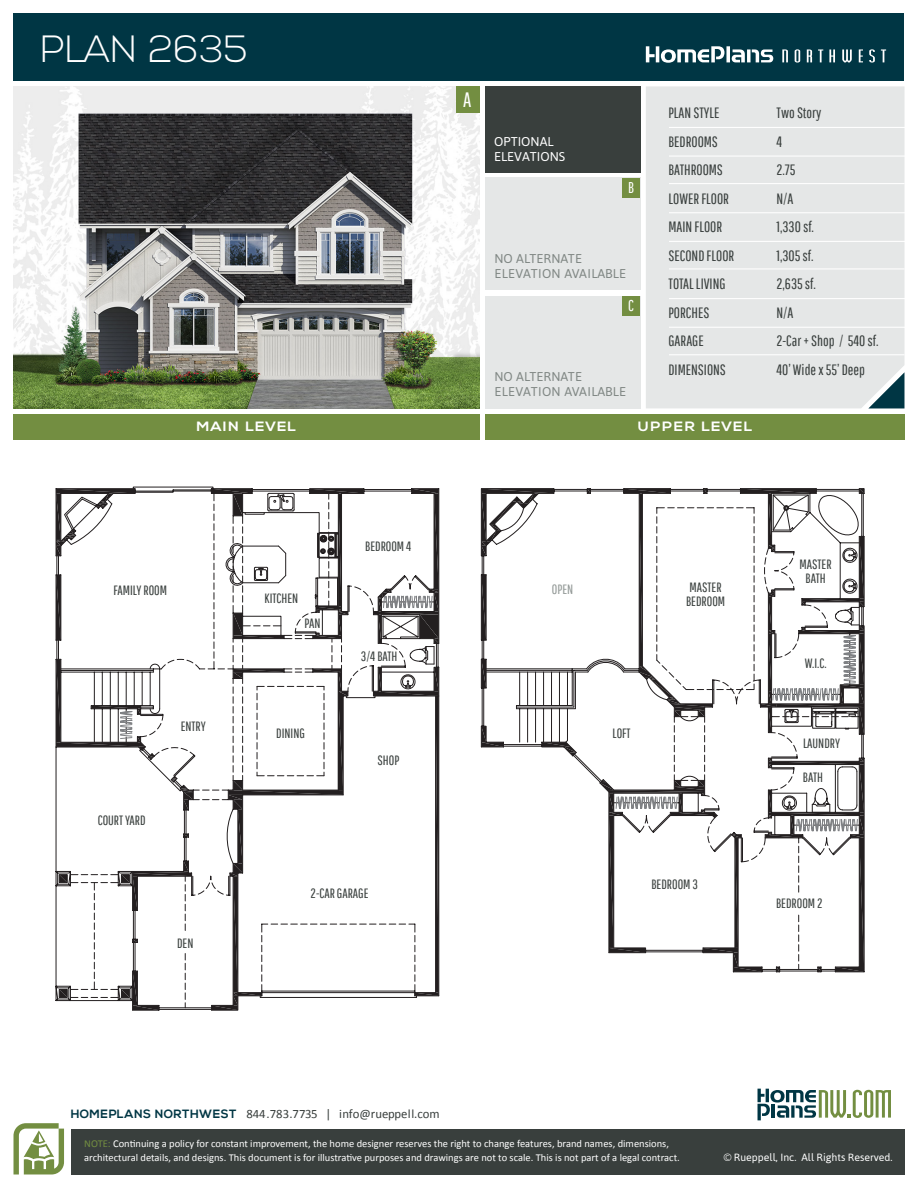
<style>
.page{position:relative;width:918px;height:1188px;background:#fff}
.page>*{position:absolute;margin:0;border:0;box-sizing:border-box;transform-origin:0 0}
.t1{font:300 37.95px "Nexa";color:#fff}
.t2{font:20.85px "Pathway Gothic One";color:#fff}
.t3{font:15.6px "Pathway Gothic One";color:#fff}
.t4{font:15px "Pathway Gothic One";color:#393f3d}
.t5{font:13.5px/13.5px "Pathway Gothic One";color:#393f3d}
.t6{font:700 13.5px "Nexa";letter-spacing:.09em;color:#fff;scale:1.11 1}
.t7{font:700 13.5px "Nexa";letter-spacing:.06em;color:#fff;scale:1.11 1}
.t8{font:13.5px "Pathway Gothic One";color:#939997}
.t9{font:12.75px "Calibri";color:#393f3d}
.t10{font:12.75px "Asap";letter-spacing:.02em;color:#808784}
.t11{font:12.75px "Asap";color:#808784}
.t12{font:12.75px "Asap";color:#fff}
.t13{font:10.5px/13.5px "Calibri";color:#fff}
.t14{font:10.5px "Asap";color:#fff}
.s1{font-family:"Nexa";font-weight:700;font-size:12px;color:#003644}
.s2{color:#738e41}
</style>
<div class="page">
<div style="left:14px;top:14px;width:890px;height:67px;background:#003644"></div>
<div style="left:71px;top:1129px;width:833px;height:45px;background:#393f3d"></div>
<svg style="left:14px;top:1123px;width:50px;height:52px"></svg>
<svg style="left:758px;top:1089px;width:133px;height:31px"></svg>
<div style="left:485px;top:177px;width:155px;height:113px;background:#e5e7e7"></div>
<div style="left:485px;top:296px;width:155px;height:113px;background:#e5e7e7"></div>
<img style="left:14px;top:86px;width:466px;height:322px">
<div style="left:485px;top:86px;width:155px;height:87px;background:#393f3d"></div>
<div style="left:456px;top:86px;width:23px;height:27px;background:#738e41"></div>
<div style="left:622px;top:178px;width:18px;height:20px;background:#738e41"></div>
<div style="left:646px;top:86px;width:258px;height:322px;background:#e5e7e7"></div>
<hr style="left:669px;top:127px;width:240px;height:1px;background:#fff">
<hr style="left:669px;top:156px;width:240px;height:1px;background:#fff">
<hr style="left:669px;top:183px;width:236px;height:1px;background:#fff">
<svg style="left:868px;top:372px;width:36px;height:36px"></svg>
<hr style="left:669px;top:212px;width:240px;height:1px;background:#fff">
<hr style="left:669px;top:241px;width:240px;height:1px;background:#fff">
<hr style="left:669px;top:268px;width:236px;height:1px;background:#fff">
<hr style="left:669px;top:298px;width:240px;height:1px;background:#fff">
<hr style="left:669px;top:327px;width:240px;height:1px;background:#fff">
<hr style="left:669px;top:354px;width:236px;height:1px;background:#fff">
<div style="left:622px;top:296px;width:18px;height:19px;background:#738e41"></div>
<div style="left:485px;top:414px;width:419px;height:25px;background:#738e41"></div>
<div style="left:14px;top:414px;width:466px;height:25px;background:#738e41"></div>
<svg style="left:818px;top:49px;width:5px;height:13px"></svg>
<svg style="left:842px;top:49px;width:10px;height:13px"></svg>
<svg style="left:869px;top:49px;width:6px;height:14px"></svg>
<svg style="left:795px;top:49px;width:5px;height:14px"></svg>
<svg style="left:807px;top:49px;width:5px;height:13px"></svg>
<svg style="left:829px;top:49px;width:6px;height:13px"></svg>
<svg style="left:859px;top:49px;width:4px;height:13px"></svg>
<svg style="left:782px;top:49px;width:6px;height:13px"></svg>
<svg style="left:881px;top:49px;width:5px;height:13px"></svg>
<svg style="left:646px;top:46px;width:127px;height:17px"></svg>
<svg style="left:481px;top:488px;width:384px;height:305px"></svg>
<svg style="left:567px;top:513px;width:19px;height:280px"></svg>
<svg style="left:481px;top:489px;width:73px;height:67px"></svg>
<svg style="left:481px;top:575px;width:5px;height:65px"></svg>
<svg style="left:481px;top:659px;width:5px;height:29px"></svg>
<svg style="left:481px;top:726px;width:22px;height:21px"></svg>
<svg style="left:542px;top:742px;width:34px;height:14px"></svg>
<svg style="left:586px;top:489px;width:278px;height:483px"></svg>
<svg style="left:616px;top:635px;width:242px;height:196px"></svg>
<svg style="left:56px;top:556px;width:38px;height:442px"></svg>
<svg style="left:132px;top:486px;width:307px;height:525px"></svg>
<svg style="left:94px;top:532px;width:117px;height:476px"></svg>
<svg style="left:56px;top:489px;width:79px;height:67px"></svg>
<svg style="left:56px;top:575px;width:5px;height:65px"></svg>
<svg style="left:56px;top:659px;width:104px;height:100px"></svg>
<svg style="left:171px;top:776px;width:22px;height:34px"></svg>
<svg style="left:184px;top:834px;width:4px;height:3px"></svg>
<svg style="left:133px;top:939px;width:4px;height:3px"></svg>
<svg style="left:121px;top:861px;width:71px;height:50px"></svg>
<svg style="left:59px;top:875px;width:8px;height:8px"></svg>
<svg style="left:121px;top:971px;width:38px;height:39px"></svg>
<svg style="left:59px;top:989px;width:8px;height:8px"></svg>
<svg style="left:120px;top:596px;width:91px;height:143px"></svg>
<svg style="left:211px;top:489px;width:228px;height:521px"></svg>
<p class="t1" style="left:40px;top:28px;width:209px">PLAN 2635</p>
<p class="t2" style="left:463px;top:87px;width:10px">A</p>
<p class="t12" style="left:494px;top:134px;width:61px">OPTIONAL</p>
<p class="t12" style="left:494px;top:149px;width:73px">ELEVATIONS</p>
<p class="t3" style="left:628px;top:178px;width:7px">B</p>
<p class="t11" style="left:495px;top:251px;width:89px">NO ALTERNATE</p>
<p class="t10" style="left:495px;top:266px;width:133px">ELEVATION AVAILABLE</p>
<p class="t3" style="left:628px;top:296px;width:7px">C</p>
<p class="t11" style="left:495px;top:369px;width:89px">NO ALTERNATE</p>
<p class="t10" style="left:495px;top:384px;width:133px">ELEVATION AVAILABLE</p>
<p class="t4" style="left:669px;top:104px;width:53px">PLAN STYLE</p>
<p class="t4" style="left:777px;top:104px;width:46px">Two Story</p>
<p class="t4" style="left:669px;top:132px;width:51px">BEDROOMS</p>
<p class="t4" style="left:777px;top:132px;width:7px">4</p>
<p class="t4" style="left:669px;top:161px;width:56px">BATHROOMS</p>
<p class="t4" style="left:777px;top:161px;width:21px">2.75</p>
<p class="t4" style="left:669px;top:189px;width:62px">LOWER FLOOR</p>
<p class="t4" style="left:777px;top:189px;width:19px">N/A</p>
<p class="t4" style="left:669px;top:218px;width:55px">MAIN FLOOR</p>
<p class="t4" style="left:777px;top:218px;width:39px">1,330 sf.</p>
<p class="t4" style="left:669px;top:246px;width:67px">SECOND FLOOR</p>
<p class="t4" style="left:777px;top:246px;width:39px">1,305 sf.</p>
<p class="t4" style="left:669px;top:275px;width:59px">TOTAL LIVING</p>
<p class="t4" style="left:777px;top:275px;width:41px">2,635 sf.</p>
<p class="t4" style="left:669px;top:303px;width:42px">PORCHES</p>
<p class="t4" style="left:777px;top:303px;width:19px">N/A</p>
<p class="t4" style="left:669px;top:332px;width:37px">GARAGE</p>
<p class="t4" style="left:777px;top:332px;width:103px">2-Car + Shop / 540 sf.</p>
<p class="t4" style="left:669px;top:360px;width:59px">DIMENSIONS</p>
<p class="t4" style="left:777px;top:360px;width:90px">40’ Wide x 55’ Deep</p>
<p class="t7" style="left:197px;top:419px;width:91px">MAIN LEVEL</p>
<p class="t6" style="left:638px;top:419px;width:105px">UPPER LEVEL</p>
<p class="t5" style="left:113px;top:583px;width:55px">FAMILY ROOM</p>
<p class="t5" style="left:98px;top:813px;width:49px">COURT YARD</p>
<p class="t5" style="left:181px;top:719px;width:27px">ENTRY</p>
<p class="t5" style="left:177px;top:936px;width:18px">DEN</p>
<p class="t5" style="left:265px;top:591px;width:35px">KITCHEN</p>
<p class="t5" style="left:304px;top:617px;width:17px">PAN</p>
<p class="t5" style="left:276px;top:727px;width:30px">DINING</p>
<p class="t5" style="left:365px;top:539px;width:48px">BEDROOM 4</p>
<p class="t5" style="left:361px;top:649px;width:38px">3/4 BATH</p>
<p class="t5" style="left:378px;top:754px;width:23px">SHOP</p>
<p class="t5" style="left:311px;top:886px;width:60px">2-CAR GARAGE</p>
<p class="t8" style="left:552px;top:581px;width:23px">OPEN</p>
<p class="t5" style="left:613px;top:727px;width:20px">LOFT</p>
<p class="t5" style="left:686px;top:580px;width:41px">MASTER<br>BEDROOM</p>
<p class="t5" style="left:651px;top:878px;width:48px">BEDROOM 3</p>
<p class="t5" style="left:800px;top:557px;width:34px;text-align:center">MASTER<br>BATH</p>
<p class="t5" style="left:805px;top:656px;width:23px">W.I.C.</p>
<p class="t5" style="left:803px;top:737px;width:39px">LAUNDRY</p>
<p class="t5" style="left:803px;top:770px;width:22px">BATH</p>
<p class="t5" style="left:776px;top:896px;width:48px">BEDROOM 2</p>
<p class="t9" style="left:71px;top:1106px;width:370px"><span class="s1">HOMEPLANS NORTHWEST</span> 844.783.7735 | info@rueppell.com</p>
<p class="t13" style="left:84px;top:1137px;width:597px"><span class="s2">NOTE:</span> Continuing a policy for constant improvement, the home designer reserves the right to change features, brand names, dimensions, architectural details, and designs. This document is for illustrative purposes and drawings are not to scale. This is not part of a legal contract.</p>
<p class="t14" style="left:724px;top:1151px;width:170px">© Rueppell, Inc. All Rights Reserved.</p>
</div>
